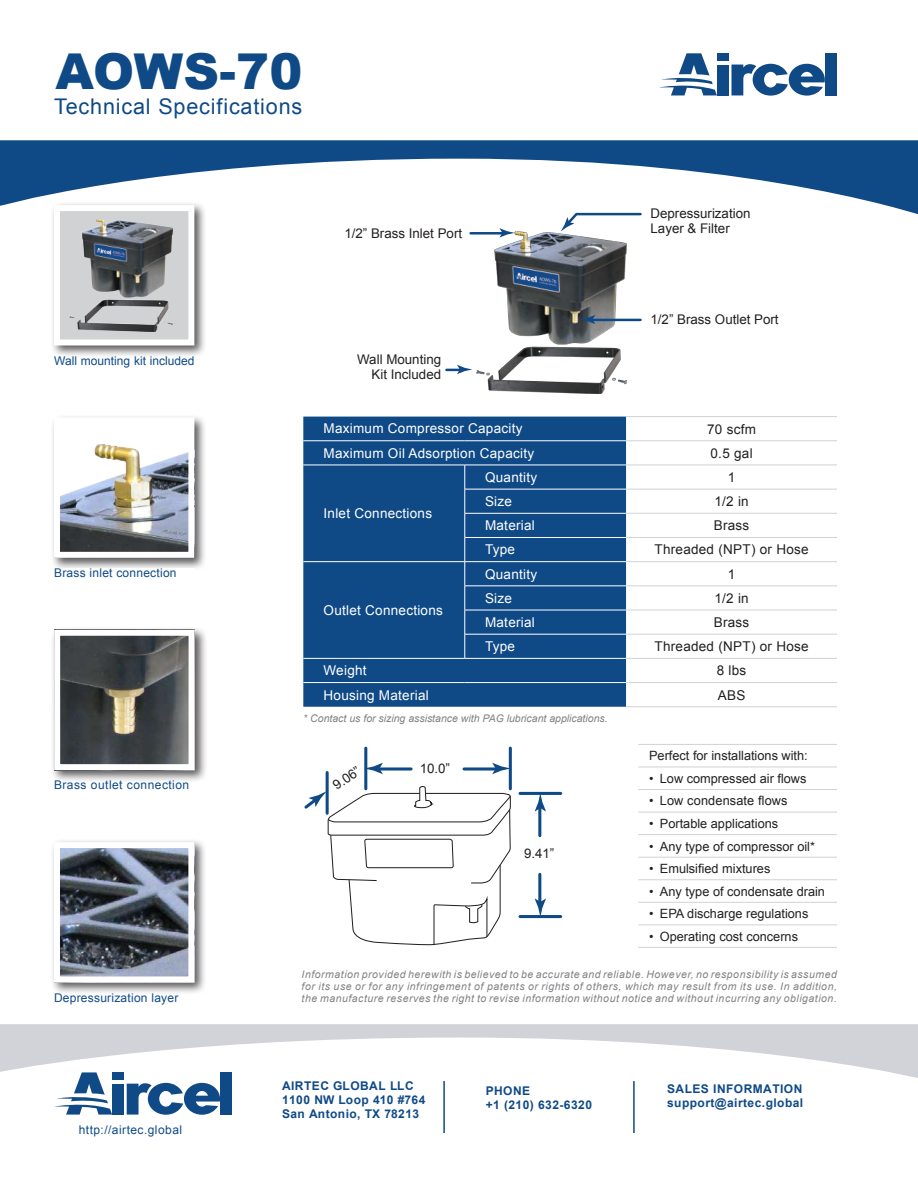
<style>
.page{position:relative;width:918px;height:1188px;background:#fff}
.page>*{position:absolute;margin:0;border:0;box-sizing:border-box;transform-origin:0 0}
.t1{font:900 49.5px "Arial";letter-spacing:-.005em;color:#0f4a87}
.t2{font:21.6px "Arial";letter-spacing:.04em;color:#0f4a87}
.t3{font:13.5px "Arial";letter-spacing:.02em;color:#fff}
.t4{font:13.5px "Arial";letter-spacing:.02em;color:#231f20}
.t5{font:13.35px/15px "Arial";color:#231f20;text-align:right}
.t6{font:13.2px "Arial";color:#231f20}
.t7{font:12.75px "Arial";color:#231f20}
.t8{font:700 12px/14.4px "Arial";letter-spacing:.04em;color:#0f4a87}
.t9{font:12px "Arial";letter-spacing:.02em;color:#0f4a87}
.t10{font:12px "Arial";letter-spacing:.04em;color:#0f4a87}
.t11{font:12px "Arial";color:#0f4a87}
.t12{font:italic 10.5px/12px "Arial";color:#808285;text-align:justify}
</style>
<div class="page">
<div style="left:51px;top:202px;width:156px;height:156px;background:#231f20;opacity:.75"></div>
<div style="left:57px;top:208px;width:134px;height:134px;background:#d1d2d4"></div>
<img style="left:69px;top:219px;width:103px;height:112px">
<div style="left:54px;top:205px;width:140px;height:140px;border:6px solid #fff"></div>
<div style="left:51px;top:414px;width:156px;height:157px;background:#231f20;opacity:.75"></div>
<div style="left:57px;top:420px;width:134px;height:135px;background:#fff"></div>
<img style="left:61px;top:444px;width:126px;height:107px">
<div style="left:54px;top:417px;width:140px;height:141px;border:6px solid #fff"></div>
<div style="left:54px;top:568px;width:141px;height:9px;background:#fff"></div>
<div style="left:51px;top:626px;width:156px;height:157px;background:#231f20;opacity:.75"></div>
<img style="left:61px;top:637px;width:127px;height:126px">
<div style="left:54px;top:630px;width:141px;height:140px;border:6px solid #fff"></div>
<img style="left:476px;top:231px;width:151px;height:163px">
<hr style="left:471px;top:232px;width:34px;height:3px;background:#0f4a87">
<svg style="left:500px;top:228px;width:15px;height:9px"></svg>
<hr style="left:591px;top:319px;width:50px;height:2px;background:#0f4a87">
<svg style="left:580px;top:315px;width:15px;height:9px"></svg>
<svg style="left:446px;top:365px;width:26px;height:9px"></svg>
<svg style="left:561px;top:219px;width:66px;height:13px"></svg>
<div style="left:51px;top:839px;width:156px;height:156px;background:#231f20;opacity:.75"></div>
<img style="left:61px;top:849px;width:126px;height:126px">
<div style="left:54px;top:842px;width:140px;height:140px;border:6px solid #fff"></div>
<svg style="left:638px;top:766px;width:199px;height:159px"></svg>
<hr style="left:638px;top:744px;width:199px;height:1px;background:#d1d2d4">
<hr style="left:638px;top:767px;width:199px;height:1px;background:#d1d2d4">
<hr style="left:638px;top:789px;width:199px;height:1px;background:#d1d2d4">
<hr style="left:638px;top:812px;width:199px;height:1px;background:#d1d2d4">
<hr style="left:638px;top:834px;width:199px;height:1px;background:#d1d2d4">
<hr style="left:638px;top:857px;width:199px;height:1px;background:#d1d2d4">
<hr style="left:638px;top:880px;width:199px;height:1px;background:#d1d2d4">
<hr style="left:638px;top:902px;width:199px;height:1px;background:#d1d2d4">
<hr style="left:638px;top:925px;width:199px;height:1px;background:#d1d2d4">
<hr style="left:638px;top:947px;width:199px;height:1px;background:#d1d2d4">
<hr style="left:520px;top:792px;width:41px;height:3px;background:#0f4a87">
<hr style="left:538px;top:805px;width:3px;height:31px;background:#0f4a87">
<svg style="left:535px;top:794px;width:11px;height:17px"></svg>
<hr style="left:520px;top:915px;width:41px;height:3px;background:#0f4a87">
<hr style="left:538px;top:874px;width:3px;height:31px;background:#0f4a87">
<svg style="left:535px;top:899px;width:11px;height:16px"></svg>
<hr style="left:509px;top:748px;width:3px;height:41px;background:#0f4a87">
<hr style="left:364px;top:748px;width:3px;height:41px;background:#0f4a87">
<svg style="left:304px;top:763px;width:208px;height:183px"></svg>
<div style="left:303px;top:417px;width:323px;height:290px;background:#0f4a87"></div>
<svg style="left:626px;top:417px;width:211px;height:289px"></svg>
<hr style="left:626px;top:416px;width:211px;height:1px;background:#d1d2d4">
<hr style="left:626px;top:441px;width:211px;height:1px;background:#d1d2d4">
<hr style="left:626px;top:465px;width:211px;height:1px;background:#d1d2d4">
<hr style="left:626px;top:489px;width:211px;height:1px;background:#d1d2d4">
<hr style="left:626px;top:513px;width:211px;height:1px;background:#d1d2d4">
<hr style="left:626px;top:537px;width:211px;height:1px;background:#d1d2d4">
<hr style="left:626px;top:561px;width:211px;height:1px;background:#d1d2d4">
<hr style="left:626px;top:586px;width:211px;height:1px;background:#d1d2d4">
<hr style="left:626px;top:610px;width:211px;height:1px;background:#d1d2d4">
<hr style="left:626px;top:634px;width:211px;height:1px;background:#d1d2d4">
<hr style="left:626px;top:658px;width:211px;height:1px;background:#d1d2d4">
<hr style="left:626px;top:682px;width:211px;height:1px;background:#d1d2d4">
<hr style="left:626px;top:706px;width:211px;height:1px;background:#d1d2d4">
<hr style="left:303px;top:441px;width:162px;height:1px;background:#fff">
<hr style="left:465px;top:441px;width:161px;height:1px;background:#fff">
<hr style="left:303px;top:465px;width:162px;height:1px;background:#fff">
<hr style="left:465px;top:465px;width:161px;height:1px;background:#fff">
<hr style="left:465px;top:489px;width:161px;height:1px;background:#fff">
<hr style="left:465px;top:513px;width:161px;height:1px;background:#fff">
<hr style="left:465px;top:537px;width:161px;height:1px;background:#fff">
<hr style="left:303px;top:561px;width:162px;height:1px;background:#fff">
<hr style="left:465px;top:561px;width:161px;height:1px;background:#fff">
<hr style="left:465px;top:586px;width:161px;height:1px;background:#fff">
<hr style="left:465px;top:610px;width:161px;height:1px;background:#fff">
<hr style="left:465px;top:634px;width:161px;height:1px;background:#fff">
<svg style="left:465px;top:465px;width:1px;height:193px"></svg>
<hr style="left:303px;top:658px;width:162px;height:1px;background:#fff">
<hr style="left:465px;top:658px;width:161px;height:1px;background:#fff">
<hr style="left:303px;top:682px;width:162px;height:1px;background:#fff">
<hr style="left:465px;top:682px;width:161px;height:1px;background:#fff">
<svg style="left:0;top:140px;width:918px;height:79px"></svg>
<div style="left:717px;top:53px;width:12px;height:8px;background:#0f4a87"></div>
<div style="left:717px;top:65px;width:12px;height:30px;background:#0f4a87"></div>
<div style="left:825px;top:53px;width:12px;height:42px;background:#0f4a87"></div>
<svg style="left:731px;top:64px;width:94px;height:31px"></svg>
<svg style="left:659px;top:53px;width:58px;height:42px"></svg>
<svg style="left:0;top:1024px;width:918px;height:54px"></svg>
<div style="left:112px;top:1072px;width:12px;height:8px;background:#0f4a87"></div>
<div style="left:112px;top:1084px;width:12px;height:31px;background:#0f4a87"></div>
<div style="left:220px;top:1072px;width:12px;height:43px;background:#0f4a87"></div>
<svg style="left:127px;top:1083px;width:93px;height:32px"></svg>
<svg style="left:54px;top:1072px;width:58px;height:43px"></svg>
<hr style="left:443px;top:1081px;width:2px;height:52px;background:#0f4a87">
<hr style="left:633px;top:1081px;width:2px;height:52px;background:#0f4a87">
<h1 class="t1" style="left:55px;top:36px;width:248px">AOWS-70</h1>
<h2 class="t2" style="left:54px;top:92px;width:250px">Technical Specifications</h2>
<p class="t11" style="left:54px;top:353px;width:142px">Wall mounting kit included</p>
<p class="t9" style="left:54px;top:565px;width:124px">Brass inlet connection</p>
<p class="t5" style="left:344px;top:226px;width:119px">1/2” Brass Inlet Port</p>
<p class="t5" style="left:357px;top:352px;width:85px">Wall Mounting<br>Kit Included</p>
<p class="t5" style="left:651px;top:206px;width:101px;text-align:left">Depressurization<br>Layer &amp; Filter</p>
<p class="t5" style="left:651px;top:312px;width:130px">1/2” Brass Outlet Port</p>
<p class="t3" style="left:324px;top:420px;width:201px">Maximum Compressor Capacity</p>
<p class="t4" style="left:707px;top:420px;width:50px">70 scfm</p>
<p class="t3" style="left:324px;top:444px;width:212px">Maximum Oil Adsorption Capacity</p>
<p class="t4" style="left:711px;top:444px;width:44px">0.5 gal</p>
<p class="t3" style="left:324px;top:505px;width:110px">Inlet Connections</p>
<p class="t3" style="left:324px;top:601px;width:121px">Outlet Connections</p>
<p class="t3" style="left:485px;top:468px;width:54px">Quantity</p>
<p class="t4" style="left:728px;top:468px;width:9px">1</p>
<p class="t3" style="left:485px;top:493px;width:29px">Size</p>
<p class="t4" style="left:714px;top:493px;width:36px">1/2 in</p>
<p class="t3" style="left:485px;top:517px;width:51px">Material</p>
<p class="t4" style="left:714px;top:517px;width:37px">Brass</p>
<p class="t3" style="left:485px;top:541px;width:32px">Type</p>
<p class="t4" style="left:655px;top:541px;width:156px">Threaded (NPT) or Hose</p>
<p class="t3" style="left:485px;top:565px;width:54px">Quantity</p>
<p class="t4" style="left:728px;top:565px;width:9px">1</p>
<p class="t3" style="left:485px;top:589px;width:29px">Size</p>
<p class="t4" style="left:714px;top:589px;width:36px">1/2 in</p>
<p class="t3" style="left:485px;top:613px;width:51px">Material</p>
<p class="t4" style="left:714px;top:613px;width:37px">Brass</p>
<p class="t3" style="left:485px;top:638px;width:32px">Type</p>
<p class="t4" style="left:655px;top:638px;width:156px">Threaded (NPT) or Hose</p>
<p class="t10" style="left:54px;top:777px;width:137px">Brass outlet connection</p>
<p class="t9" style="left:54px;top:990px;width:126px">Depressurization layer</p>
<p class="t10" style="left:79px;top:1122px;width:105px">http://airtec.global</p>
<p class="t3" style="left:324px;top:662px;width:45px">Weight</p>
<p class="t4" style="left:717px;top:662px;width:31px">8 lbs</p>
<p class="t3" style="left:324px;top:686px;width:107px">Housing Material</p>
<p class="t4" style="left:718px;top:686px;width:29px">ABS</p>
<p class="t12" style="left:303px;top:712px;width:306px">* Contact us for sizing assistance with PAG lubricant applications.</p>
<p class="t6" style="left:329px;top:779px;width:32px;rotate:-35deg">9.06”</p>
<p class="t6" style="left:420px;top:760px;width:32px;rotate:1deg">10.0”</p>
<p class="t6" style="left:524px;top:845px;width:32px">9.41”</p>
<p class="t7" style="left:649px;top:748px;width:160px">Perfect for installations with:</p>
<p class="t7" style="left:649px;top:770px;width:159px">• Low compressed air flows</p>
<p class="t7" style="left:649px;top:793px;width:140px">• Low condensate flows</p>
<p class="t7" style="left:649px;top:815px;width:131px">• Portable applications</p>
<p class="t7" style="left:649px;top:838px;width:167px">• Any type of compressor oil*</p>
<p class="t7" style="left:649px;top:860px;width:123px">• Emulsified mixtures</p>
<p class="t7" style="left:649px;top:883px;width:177px">• Any type of condensate drain</p>
<p class="t7" style="left:649px;top:905px;width:161px">• EPA discharge regulations</p>
<p class="t7" style="left:649px;top:928px;width:150px">• Operating cost concerns</p>
<p class="t12" style="left:302px;top:968px;width:537px">Information provided herewith is believed to be accurate and reliable. However, no responsibility is assumed for its use or for any infringement of patents or rights of others, which may result from its use. In addition, the manufacture reserves the right to revise information without notice and without incurring any obligation.</p>
<p class="t8" style="left:282px;top:1079px;width:145px">AIRTEC GLOBAL LLC<br>1100 NW Loop 410 #764<br>San Antonio, TX 78213</p>
<p class="t8" style="left:486px;top:1084px;width:108px">PHONE<br>+1 (210) 632-6320</p>
<p class="t8" style="left:667px;top:1082px;width:138px">SALES INFORMATION support@airtec.global</p>
</div>
